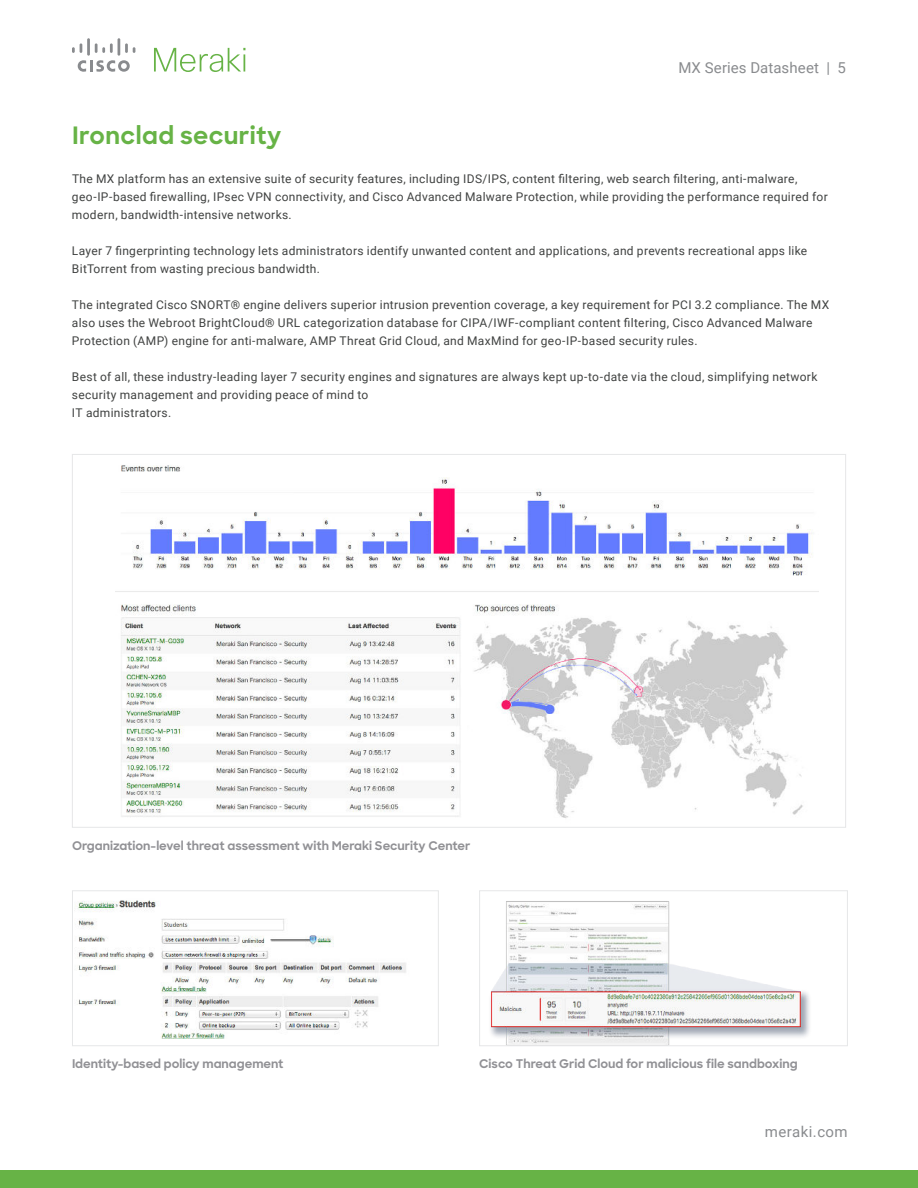
<style>
.page{position:relative;width:918px;height:1188px;background:#fff}
.page>*{position:absolute;margin:0;border:0;box-sizing:border-box;transform-origin:0 0}
.t1{font:700 24px "Sharp Sans";letter-spacing:.015em;color:#67b346}
.t2{font:15px "Roboto";letter-spacing:.01em;color:#898b8e}
.t3{font:15px "Roboto";letter-spacing:.03em;color:#898b8e}
.t4{font:12px/18px "Roboto";letter-spacing:.025em;color:#404241}
.t5{font:700 12px "Sharp Sans";color:#919195}
</style>
<div class="page">
<div style="left:0;top:1170px;width:918px;height:18px;background:#67b346"></div>
<svg style="left:72px;top:38px;width:63px;height:34px"></svg>
<svg style="left:154px;top:48px;width:91px;height:24px"></svg>
<img style="left:115px;top:465px;width:703px;height:353px">
<img style="left:75px;top:900px;width:331px;height:139px">
<div style="left:72px;top:890px;width:367px;height:156px;border:1px solid #e6e7e8"></div>
<img style="left:490px;top:901px;width:320px;height:143px">
<div style="left:479px;top:890px;width:369px;height:156px;border:1px solid #e6e7e8"></div>
<p class="t2" style="left:678px;top:61px;width:169px">MX Series Datasheet | 5</p>
<h1 class="t1" style="left:72px;top:125px;width:211px">Ironclad security</h1>
<p class="t4" style="left:72px;top:169px;width:757px">The MX platform has an extensive suite of security features, including IDS/IPS, content filtering, web search filtering, anti-malware, geo-IP-based firewalling, IPsec VPN connectivity, and Cisco Advanced Malware Protection, while providing the performance required for modern, bandwidth-intensive networks.</p>
<p class="t4" style="left:72px;top:241px;width:737px">Layer 7 fingerprinting technology lets administrators identify unwanted content and applications, and prevents recreational apps like<br>BitTorrent from wasting precious bandwidth.</p>
<p class="t4" style="left:72px;top:296px;width:759px">The integrated Cisco SNORT® engine delivers superior intrusion prevention coverage, a key requirement for PCI 3.2 compliance. The MX also uses the Webroot BrightCloud® URL categorization database for CIPA/IWF-compliant content filtering, Cisco Advanced Malware<br>Protection (AMP) engine for anti-malware, AMP Threat Grid Cloud, and MaxMind for geo-IP-based security rules.</p>
<p class="t4" style="left:72px;top:368px;width:747px">Best of all, these industry-leading layer 7 security engines and signatures are always kept up-to-date via the cloud, simplifying network security management and providing peace of mind to<br>IT administrators.</p>
<p class="t5" style="left:72px;top:840px;width:400px">Organization-level threat assessment with Meraki Security Center</p>
<p class="t5" style="left:72px;top:1058px;width:213px">Identity-based policy management</p>
<p class="t5" style="left:479px;top:1058px;width:320px">Cisco Threat Grid Cloud for malicious file sandboxing</p>
<p class="t3" style="left:765px;top:1125px;width:84px">meraki.com</p>
</div>
